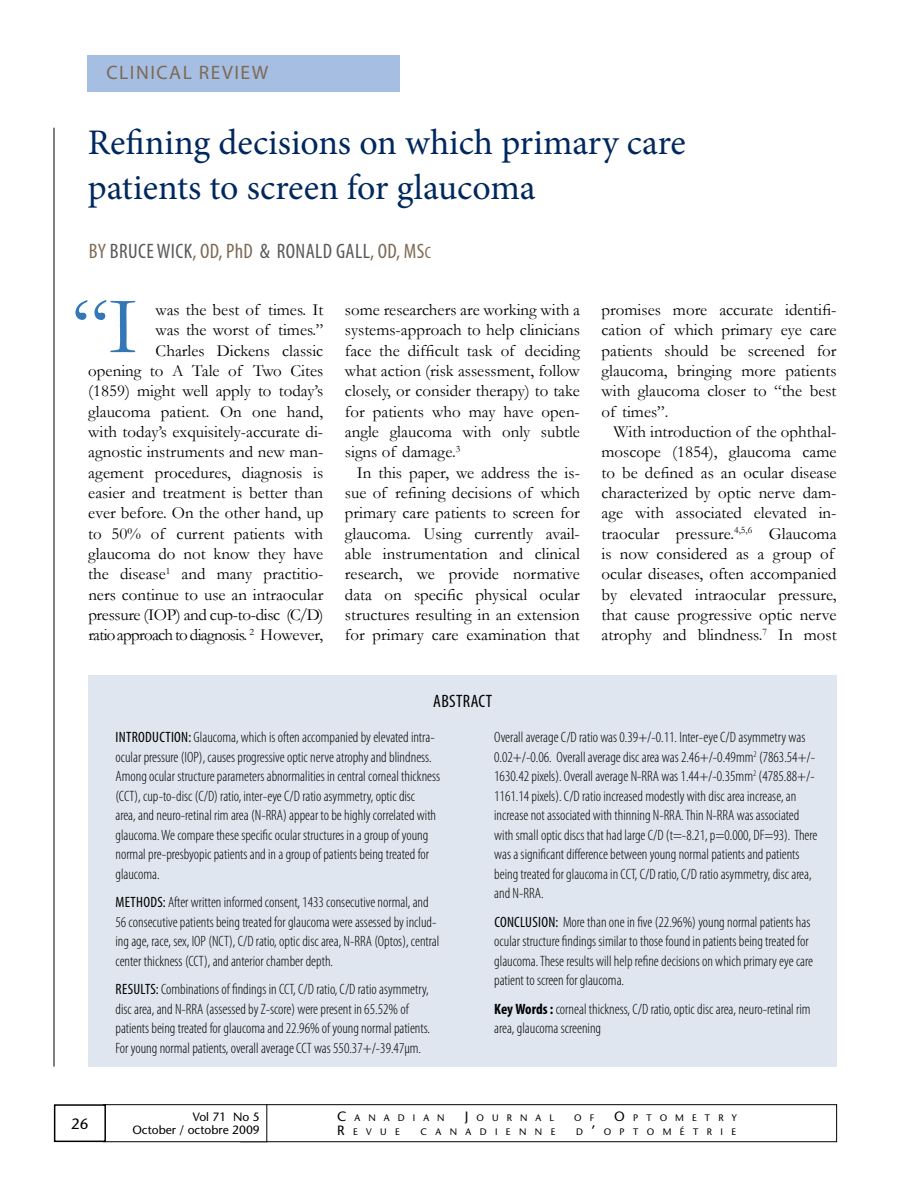
<style>
.page{position:relative;width:918px;height:1188px;background:#fff}
.page>*{position:absolute;margin:0;border:0;box-sizing:border-box;transform-origin:0 0}
.t1{font:82.2px "Garamond";color:#3377b6}
.t2{font:36px/45px "Minion Pro";color:#00285e}
.t3{font:condensed 21px "Myriad Pro";letter-spacing:.02em;color:#58595b}
.t4{font:19.5px "Myriad Pro";letter-spacing:.075em;color:#7c6a55}
.t5{font:condensed 18px "Myriad Pro";letter-spacing:.02em;color:#000}
.t6{font:16.95px/20.4px "Garamond";color:#000;text-align:justify}
.t7{font:300 condensed 15px/19.5px "Myriad Pro";color:#000}
.t8{font:500 15px "Stone Sans Std";color:#000}
.t9{font:500 12px/13.5px "Stone Sans Std";color:#000;text-align:right}
.t10{font:500 9.45px "Stone Sans Std";letter-spacing:.89em;color:#000}
.t11{font:500 9.45px "Stone Sans Std";letter-spacing:.855em;color:#000}
.s1{color:#7f6c58}
.s2{color:#7c6a55}
.s3{font-size:16.5px;color:#7c6a55}
.s4{font-weight:400}
.s5{font-weight:700}
.s6{font-size:13.5px}
</style>
<div class="page">
<hr style="left:54px;top:128px;width:1px;height:939px;background:#000">
<div style="left:240px;top:1104px;width:597px;height:38px;border:1px solid #000"></div>
<div style="left:103px;top:1105px;width:164px;height:37px;background:#fff"></div>
<div style="left:103px;top:1104px;width:164px;height:38px;border:1px solid #000"></div>
<div style="left:54px;top:1104px;width:52px;height:38px;border:2px solid #000"></div>
<div style="left:88px;top:55px;width:312px;height:36px;background:#a7bee3"></div>
<div style="left:89px;top:675px;width:748px;height:391px;background:#dfe6ef"></div>
<h3 class="t4" style="left:106px;top:60px;width:163px">CLINICAL REVIEW</h3>
<h2 class="t2" style="left:88px;top:120px;width:600px">Refining decisions on which primary care patients to screen for glaucoma</h2>
<h3 class="t3" style="left:89px;top:238px;width:343px"><span class="s1">BY</span> BRUCE WICK<span class="s2">, OD, PHD</span> &amp; RONALD GALL<span class="s2">, OD, MS</span><span class="s3">C</span></h3>
<h1 class="t1" style="left:72px;top:277px;width:67px">“I</h1>
<p class="t6" style="left:88px;top:299px;width:237px;text-align:right">was the best of times. It<br>was the worst of times.”<br>Charles Dickens classic<br>opening to A Tale of Two Cites (1859) might well apply to today’s glaucoma patient. On one hand, with today’s exquisitely-accurate di&shy;agnostic instruments and new man&shy;agement procedures, diagnosis is easier and treatment is better than ever before. On the other hand, up to 50% of current patients with glaucoma do not know they have the disease<sup>1</sup> and many practitio&shy;ners continue to use an intraocular pressure (IOP) and cup-to-disc (C/D) ratio approach to diagnosis. <sup>2</sup> However,</p>
<p class="t6" style="left:345px;top:299px;width:237px">some researchers are working with a systems-approach to help clinicians face the difficult task of deciding what action (risk assessment, follow closely, or consider therapy) to take for patients who may have open&shy;angle glaucoma with only subtle signs of damage.<sup>3</sup></p>
<p class="t6" style="left:345px;top:462px;width:237px;text-indent:12px">In this paper, we address the is&shy;sue of refining decisions of which primary care patients to screen for glaucoma. Using currently avail&shy;able instrumentation and clinical research, we provide normative data on specific physical ocular structures resulting in an extension for primary care examination that</p>
<p class="t5" style="left:433px;top:690px;width:60px">ABSTRACT</p>
<p class="t6" style="left:602px;top:299px;width:237px">promises more accurate identifi&shy;cation of which primary eye care patients should be screened for glaucoma, bringing more patients with glaucoma closer to “the best of times”.</p>
<p class="t6" style="left:602px;top:421px;width:237px;text-align:left;text-indent:12px">With introduction of the ophthal&shy;moscope (1854), glaucoma came to be defined as an ocular disease characterized by optic nerve dam&shy;age with associated elevated in&shy;traocular pressure.<sup>4,5,6</sup> Glaucoma is now considered as a group of ocular diseases, often accompanied by elevated intraocular pressure, that cause progressive optic nerve atrophy and blindness.<sup>7</sup> In most</p>
<p class="t8" style="left:71px;top:1115px;width:19px">26</p>
<p class="t7" style="left:115px;top:728px;width:326px"><span class="s4">INTRODUCTION:</span> Glaucoma, which is often accompanied by elevated intra&shy;ocular pressure (IOP), causes progressive optic nerve atrophy and blindness.<br>Among ocular structure parameters abnormalities in central corneal thickness (CCT), cup-to-disc (C/D) ratio, inter-eye C/D ratio asymmetry, optic disc<br>area, and neuro-retinal rim area (N-RRA) appear to be highly correlated with glaucoma. We compare these specific ocular structures in a group of young normal pre-presbyopic patients and in a group of patients being treated for glaucoma.</p>
<p class="t7" style="left:115px;top:893px;width:325px"><span class="s4">METHODS:</span> After written informed consent, 1433 consecutive normal, and 56 consecutive patients being treated for glaucoma were assessed by includ&shy;ing age, race, sex, IOP (NCT), C/D ratio, optic disc area, N-RRA (Optos), central center thickness (CCT), and anterior chamber depth.</p>
<p class="t7" style="left:115px;top:980px;width:316px"><span class="s4">RESULTS:</span> Combinations of findings in CCT, C/D ratio, C/D ratio asymmetry, disc area, and N-RRA (assessed by Z-score) were present in 65.52% of patients being treated for glaucoma and 22.96% of young normal patients.<br>For young normal patients, overall average CCT was 550.37+/-39.47µm.</p>
<p class="t7" style="left:494px;top:728px;width:325px">Overall average C/D ratio was 0.39+/-0.11. Inter-eye C/D asymmetry was 0.02+/-0.06. Overall average disc area was 2.46+/-0.49mm<sup>2</sup> (7863.54+/- 1630.42 pixels). Overall average N-RRA was 1.44+/-0.35mm<sup>2</sup> (4785.88+/- 1161.14 pixels). C/D ratio increased modestly with disc area increase, an increase not associated with thinning N-RRA. Thin N-RRA was associated with small optic discs that had large C/D (t=-8.21, p=0.000, DF=93). There was a significant difference between young normal patients and patients being treated for glaucoma in CCT, C/D ratio, C/D ratio asymmetry, disc area, and N-RRA.</p>
<p class="t7" style="left:494px;top:912px;width:320px"><span class="s4">CONCLUSION:</span> More than one in five (22.96%) young normal patients has ocular structure findings similar to those found in patients being treated for glaucoma. These results will help refine decisions on which primary eye care patient to screen for glaucoma.</p>
<p class="t7" style="left:494px;top:999px;width:318px"><span class="s5">Key Words :</span> corneal thickness, C/D ratio, optic disc area, neuro-retinal rim area, glaucoma screening</p>
<p class="t9" style="left:132px;top:1110px;width:129px">Vol 71 No 5<br>October / octobre 2009</p>
<p class="t11" style="left:337px;top:1113px;width:109px"><span class="s6">C</span>ANADIAN</p>
<p class="t10" style="left:465px;top:1113px;width:91px"><span class="s6">J</span>OURNAL</p>
<p class="t10" style="left:574px;top:1113px;width:22px">O F</p>
<p class="t11" style="left:614px;top:1113px;width:124px"><span class="s6">O</span> PTOMETRY</p>
<p class="t10" style="left:337px;top:1126px;width:64px"><span class="s6">R</span> EVUE</p>
<p class="t10" style="left:421px;top:1126px;width:136px">CANADIENNE</p>
<p class="t10" style="left:576px;top:1126px;width:161px">D<span class="s6">’</span>OPTOMÉTRIE</p>
</div>
